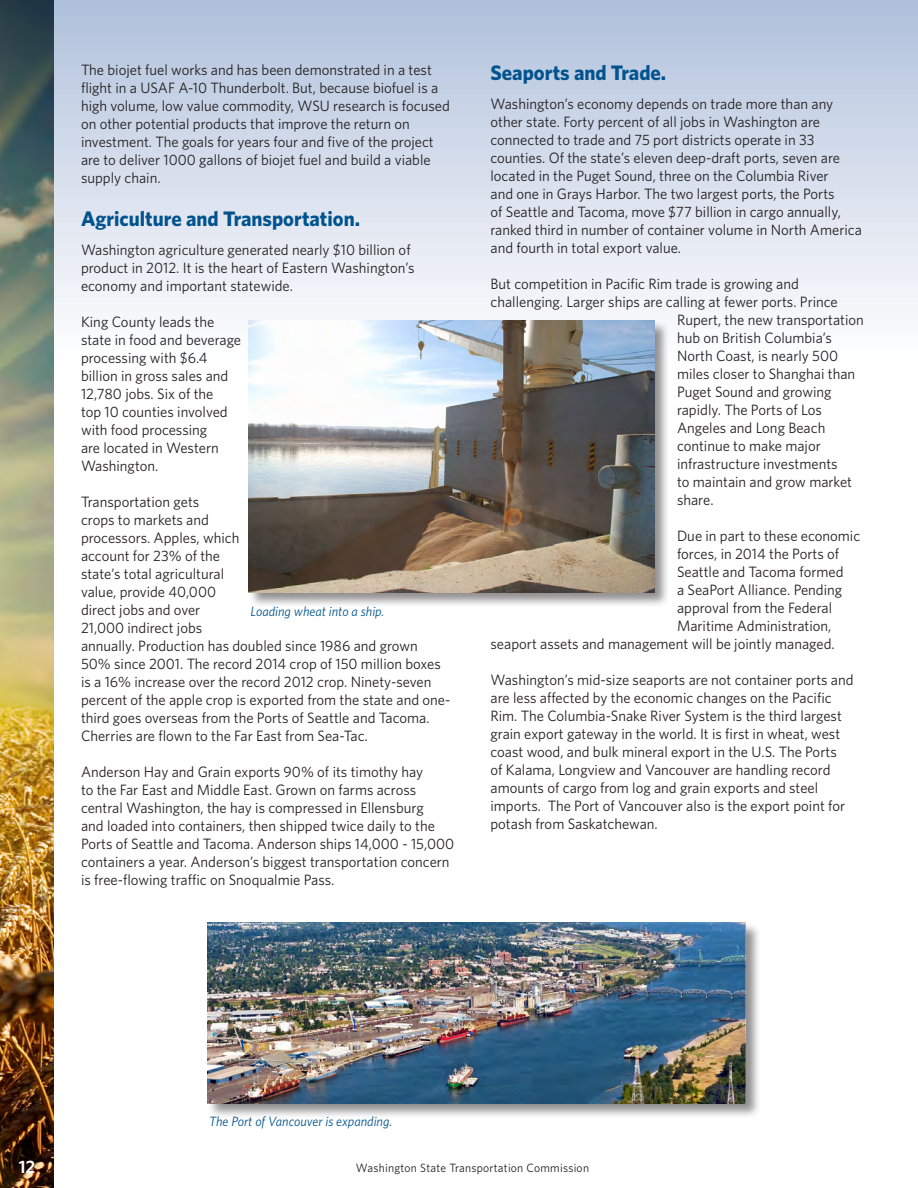
<style>
.page{position:relative;width:918px;height:1188px;background:#fff}
.page>*{position:absolute;margin:0;border:0;box-sizing:border-box;transform-origin:0 0}
.Sub-Sub_Head{font:700 21px "Whitney";color:#00538e}
.Sub-Sub_Head-2{font:600 18px "Whitney";color:#fff}
.Sub-Sub_Head-3{font:15px/18px "Whitney";color:#231f20}
.Sub-Sub_Head-4{font:italic 13.5px "Whitney";color:#00538e}
.Sub-Sub_Head-5{font:12px "Whitney";letter-spacing:.02em;color:#231f20}
</style>
<div class="page">
<div style="left:0;top:0;width:918px;height:378px;background:linear-gradient(to bottom,#b0c1db,#fff)"></div>
<img style="left:0;top:0;width:54px;height:1188px">
<div style="left:207px;top:922px;width:554px;height:197px;background:#231f20;opacity:.5"></div>
<img style="left:208px;top:922px;width:537px;height:181px">
<div style="left:248px;top:320px;width:422px;height:288px;background:#231f20;opacity:.5"></div>
<img style="left:248px;top:321px;width:407px;height:271px">
<p class="Sub-Sub_Head-3" style="left:81px;top:61px;width:370px">The biojet fuel works and has been demonstrated in a test flight in a USAF A-10 Thunderbolt. But, because biofuel is a high volume, low value commodity, WSU research is focused on other potential products that improve the return on investment. The goals for years four and five of the project are to deliver 1000 gallons of biojet fuel and build a viable supply chain.</p>
<p class="Sub-Sub_Head" style="left:81px;top:206px;width:281px">Agriculture and Transportation.</p>
<p class="Sub-Sub_Head-3" style="left:81px;top:241px;width:335px">Washington agriculture generated nearly $10 billion of product in 2012. It is the heart of Eastern Washington’s economy and important statewide.</p>
<p class="Sub-Sub_Head-3" style="left:81px;top:313px;width:162px">King County leads the state in food and beverage processing with $6.4 billion in gross sales and<br>12,780 jobs. Six of the<br>top 10 counties involved with food processing<br>are located in Western<br>Washington.</p>
<p class="Sub-Sub_Head-3" style="left:81px;top:493px;width:371px">Transportation gets<br>crops to markets and<br>processors. Apples, which<br>account for 23% of the<br>state’s total agricultural<br>value, provide 40,000<br>direct jobs and over<br>21,000 indirect jobs<br>annually. Production has doubled since 1986 and grown 50% since 2001. The record 2014 crop of 150 million boxes is a 16% increase over the record 2012 crop. Ninety-seven percent of the apple crop is exported from the state and one&shy;third goes overseas from the Ports of Seattle and Tacoma.<br>Cherries are flown to the Far East from Sea-Tac.</p>
<p class="Sub-Sub_Head-3" style="left:81px;top:763px;width:375px">Anderson Hay and Grain exports 90% of its timothy hay<br>to the Far East and Middle East. Grown on farms across central Washington, the hay is compressed in Ellensburg<br>and loaded into containers, then shipped twice daily to the Ports of Seattle and Tacoma. Anderson ships 14,000 - 15,000 containers a year. Anderson’s biggest transportation concern is free-flowing traffic on Snoqualmie Pass.</p>
<p class="Sub-Sub_Head-4" style="left:250px;top:603px;width:135px">Loading wheat into a ship.</p>
<p class="Sub-Sub_Head" style="left:490px;top:60px;width:177px">Seaports and Trade.</p>
<p class="Sub-Sub_Head-3" style="left:490px;top:94px;width:373px">Washington’s economy depends on trade more than any other state. Forty percent of all jobs in Washington are connected to trade and 75 port districts operate in 33 counties. Of the state’s eleven deep-draft ports, seven are located in the Puget Sound, three on the Columbia River<br>and one in Grays Harbor. The two largest ports, the Ports<br>of Seattle and Tacoma, move $77 billion in cargo annually, ranked third in number of container volume in North America and fourth in total export value.</p>
<p class="Sub-Sub_Head-3" style="left:490px;top:274px;width:310px">But competition in Pacific Rim trade is growing and</p>
<p class="Sub-Sub_Head-3" style="left:490px;top:292px;width:349px">challenging. Larger ships are calling at fewer ports. Prince</p>
<p class="Sub-Sub_Head-3" style="left:677px;top:310px;width:188px">Rupert, the new transportation</p>
<p class="Sub-Sub_Head-3" style="left:677px;top:328px;width:157px">hub on British Columbia’s</p>
<p class="Sub-Sub_Head-3" style="left:677px;top:346px;width:163px">North Coast, is nearly 500</p>
<p class="Sub-Sub_Head-3" style="left:677px;top:364px;width:180px">miles closer to Shanghai than</p>
<p class="Sub-Sub_Head-3" style="left:677px;top:382px;width:156px">Puget Sound and growing</p>
<p class="Sub-Sub_Head-3" style="left:677px;top:400px;width:146px">rapidly. The Ports of Los</p>
<p class="Sub-Sub_Head-3" style="left:677px;top:418px;width:150px">Angeles and Long Beach</p>
<p class="Sub-Sub_Head-3" style="left:677px;top:436px;width:145px">continue to make major</p>
<p class="Sub-Sub_Head-3" style="left:677px;top:454px;width:162px">infrastructure investments</p>
<p class="Sub-Sub_Head-3" style="left:677px;top:472px;width:177px">to maintain and grow market</p>
<p class="Sub-Sub_Head-3" style="left:677px;top:490px;width:38px">share.</p>
<p class="Sub-Sub_Head-3" style="left:677px;top:526px;width:185px">Due in part to these economic</p>
<p class="Sub-Sub_Head-3" style="left:677px;top:544px;width:164px">forces, in 2014 the Ports of</p>
<p class="Sub-Sub_Head-3" style="left:677px;top:562px;width:168px">Seattle and Tacoma formed</p>
<p class="Sub-Sub_Head-3" style="left:677px;top:580px;width:167px">a SeaPort Alliance. Pending</p>
<p class="Sub-Sub_Head-3" style="left:677px;top:598px;width:157px">approval from the Federal</p>
<p class="Sub-Sub_Head-3" style="left:677px;top:616px;width:156px">Maritime Administration,</p>
<p class="Sub-Sub_Head-3" style="left:490px;top:634px;width:346px">seaport assets and management will be jointly managed.</p>
<p class="Sub-Sub_Head-3" style="left:490px;top:670px;width:365px">Washington’s mid-size seaports are not container ports and are less affected by the economic changes on the Pacific Rim. The Columbia-Snake River System is the third largest grain export gateway in the world. It is first in wheat, west coast wood, and bulk mineral export in the U.S. The Ports<br>of Kalama, Longview and Vancouver are handling record amounts of cargo from log and grain exports and steel imports. The Port of Vancouver also is the export point for potash from Saskatchewan.</p>
<p class="Sub-Sub_Head-4" style="left:209px;top:1113px;width:185px">The Port of Vancouver is expanding.</p>
<p class="Sub-Sub_Head-2" style="left:19px;top:1155px;width:18px">12</p>
<p class="Sub-Sub_Head-5" style="left:356px;top:1160px;width:235px">Washington State Transportation Commission</p>
</div>
